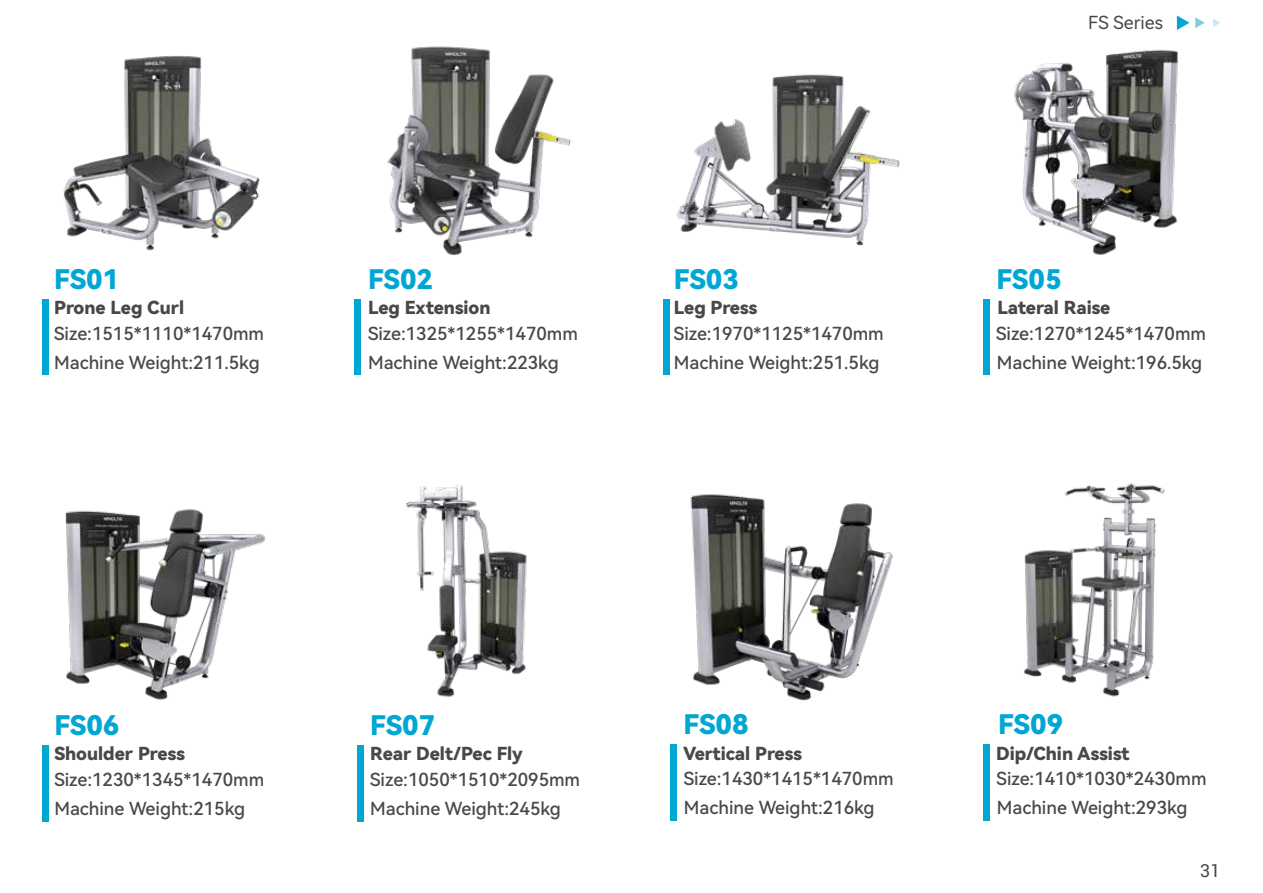
<style>
.page{position:relative;width:1263px;height:893px;background:#fff}
.page>*{position:absolute;margin:0;border:0;box-sizing:border-box;transform-origin:0 0}
.t1{font:27px "Harmony OS Sans SC Black";color:#00a7d3}
.t2{font:18px/29.1px "Harmony OS Sans SC Medium";color:#484848}
.t3{font:18px "Harmony OS Sans SC Black";color:#484848}
.t4{font:18px "Harmony OS Sans SC";color:#484848}
.t5{font:18px "Roboto";color:#484848}
</style>
<div class="page">
<div style="left:43px;top:745px;width:6px;height:76px;background:#00a7d3"></div>
<img style="left:65px;top:509px;width:201px;height:191px">
<img style="left:406px;top:485px;width:121px;height:212px">
<div style="left:357px;top:745px;width:7px;height:76px;background:#00a7d3"></div>
<img style="left:63px;top:55px;width:197px;height:196px">
<div style="left:43px;top:299px;width:6px;height:76px;background:#00a7d3"></div>
<div style="left:983px;top:299px;width:7px;height:76px;background:#00a7d3"></div>
<img style="left:1014px;top:49px;width:164px;height:206px">
<div style="left:354px;top:299px;width:7px;height:76px;background:#00a7d3"></div>
<img style="left:387px;top:46px;width:184px;height:209px">
<div style="left:663px;top:299px;width:7px;height:76px;background:#00a7d3"></div>
<img style="left:676px;top:74px;width:224px;height:172px">
<img style="left:690px;top:494px;width:203px;height:207px">
<div style="left:670px;top:745px;width:7px;height:76px;background:#00a7d3"></div>
<div style="left:983px;top:745px;width:7px;height:76px;background:#00a7d3"></div>
<img style="left:1024px;top:483px;width:141px;height:214px">
<svg style="left:1177px;top:16px;width:12px;height:14px"></svg>
<svg style="left:1195px;top:17px;width:10px;height:11px"></svg>
<svg style="left:1213px;top:18px;width:7px;height:9px"></svg>
<h1 class="t1" style="left:54px;top:260px;width:67px">FS01</h1>
<p class="t3" style="left:54px;top:295px;width:131px">Prone Leg Curl</p>
<p class="t2" style="left:54px;top:318px;width:211px">Size:1515*1110*1470mm<br>Machine Weight:211.5kg</p>
<h1 class="t1" style="left:368px;top:260px;width:67px">FS02</h1>
<p class="t3" style="left:368px;top:295px;width:124px">Leg Extension</p>
<p class="t2" style="left:368px;top:318px;width:211px">Size:1325*1255*1470mm<br>Machine Weight:223kg</p>
<h1 class="t1" style="left:674px;top:260px;width:67px">FS03</h1>
<p class="t3" style="left:674px;top:295px;width:85px">Leg Press</p>
<p class="t2" style="left:674px;top:318px;width:211px">Size:1970*1125*1470mm<br>Machine Weight:251.5kg</p>
<p class="t4" style="left:1088px;top:10px;width:76px">FS Series</p>
<h1 class="t1" style="left:996px;top:260px;width:67px">FS05</h1>
<p class="t3" style="left:997px;top:295px;width:115px">Lateral Raise</p>
<p class="t2" style="left:996px;top:318px;width:211px">Size:1270*1245*1470mm<br>Machine Weight:196.5kg</p>
<h1 class="t1" style="left:54px;top:706px;width:67px">FS06</h1>
<p class="t3" style="left:54px;top:741px;width:132px">Shoulder Press</p>
<p class="t2" style="left:54px;top:764px;width:211px">Size:1230*1345*1470mm<br>Machine Weight:215kg</p>
<h1 class="t1" style="left:370px;top:706px;width:67px">FS07</h1>
<p class="t3" style="left:370px;top:741px;width:154px">Rear Delt/Pec Fly</p>
<p class="t2" style="left:370px;top:764px;width:211px">Size:1050*1510*2095mm<br>Machine Weight:245kg</p>
<h1 class="t1" style="left:684px;top:706px;width:67px">FS08</h1>
<p class="t3" style="left:683px;top:741px;width:120px">Vertical Press</p>
<p class="t2" style="left:684px;top:764px;width:211px">Size:1430*1415*1470mm<br>Machine Weight:216kg</p>
<h1 class="t1" style="left:998px;top:706px;width:67px">FS09</h1>
<p class="t3" style="left:996px;top:741px;width:135px">Dip/Chin Assist</p>
<p class="t2" style="left:996px;top:764px;width:211px">Size:1410*1030*2430mm<br>Machine Weight:293kg</p>
<p class="t5" style="left:1200px;top:857px;width:22px">31</p>
</div>
